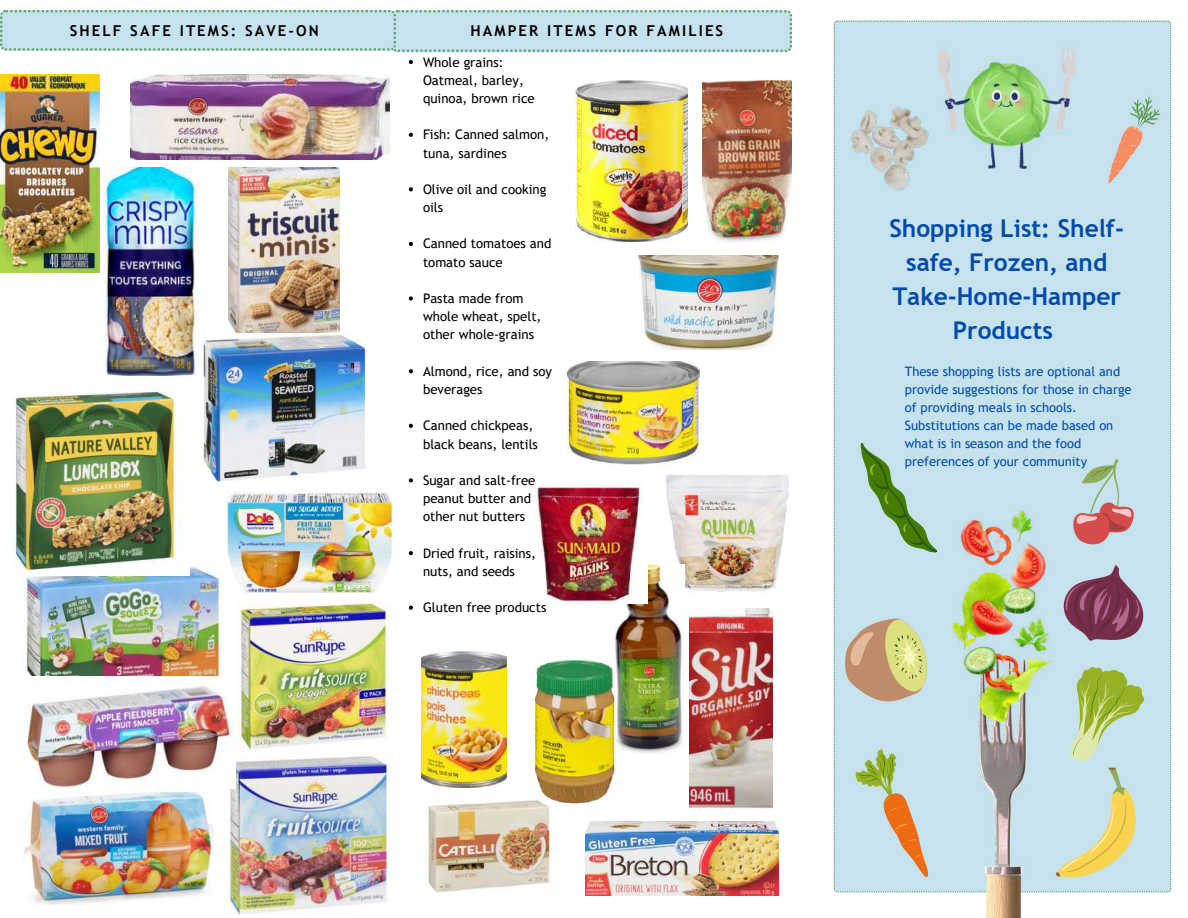
<style>
.page{position:relative;width:1188px;height:918px;background:#fff}
.page>*{position:absolute;margin:0;border:0;box-sizing:border-box;transform-origin:0 0}
.t1{font:700 24.45px/34px "Trebuchet MS";color:#004aad;text-align:center}
.t2{font:700 15px "Trebuchet MS";letter-spacing:.14em;color:#000}
.t3{font:13.2px/18.1px "Trebuchet MS";color:#000}
.t4{font:12.9px/18px "Trebuchet MS";color:#004aad}
</style>
<div class="page">
<div style="left:834px;top:21px;width:337px;height:872px;background:#c6e3ed"></div>
<img style="left:979px;top:721px;width:47px;height:197px">
<img style="left:952px;top:511px;width:98px;height:210px">
<svg style="left:852px;top:742px;width:104px;height:137px;background:#c6d2c9"></svg>
<svg style="left:849px;top:443px;width:100px;height:110px;background:#acb"></svg>
<svg style="left:845px;top:618px;width:85px;height:84px;background:#cabe96"></svg>
<svg style="left:1050px;top:450px;width:109px;height:428px;background:#bfcac2"></svg>
<img style="left:938px;top:48px;width:137px;height:120px">
<img style="left:839px;top:94px;width:96px;height:100px">
<svg style="left:1088px;top:91px;width:78px;height:93px;background:#c7d7d8"></svg>
<img style="left:21px;top:566px;width:204px;height:110px">
<img style="left:236px;top:602px;width:154px;height:148px">
<img style="left:224px;top:756px;width:164px;height:159px">
<img style="left:21px;top:686px;width:215px;height:102px">
<img style="left:24px;top:793px;width:190px;height:111px">
<img style="left:12px;top:391px;width:177px;height:185px">
<img style="left:0;top:74px;width:99px;height:198px">
<svg style="left:0;top:10px;width:792px;height:42px;background:#c1dfe5"></svg>
<img style="left:105px;top:168px;width:93px;height:208px">
<img style="left:198px;top:334px;width:168px;height:147px">
<img style="left:227px;top:492px;width:165px;height:101px">
<img style="left:131px;top:74px;width:258px;height:86px">
<img style="left:228px;top:168px;width:112px;height:164px">
<img style="left:666px;top:475px;width:123px;height:117px">
<img style="left:703px;top:80px;width:89px;height:162px">
<img style="left:639px;top:255px;width:139px;height:95px">
<img style="left:568px;top:362px;width:131px;height:102px">
<img style="left:614px;top:564px;width:70px;height:189px">
<img style="left:575px;top:80px;width:113px;height:161px">
<img style="left:428px;top:800px;width:124px;height:93px">
<img style="left:690px;top:608px;width:82px;height:202px">
<img style="left:537px;top:484px;width:111px;height:120px">
<img style="left:421px;top:652px;width:86px;height:136px">
<img style="left:526px;top:655px;width:99px;height:152px">
<img style="left:586px;top:821px;width:192px;height:75px">
<svg style="left:409px;top:60px;width:4px;height:4px"></svg>
<svg style="left:409px;top:133px;width:4px;height:4px"></svg>
<svg style="left:409px;top:187px;width:4px;height:4px"></svg>
<svg style="left:409px;top:242px;width:4px;height:4px"></svg>
<svg style="left:409px;top:296px;width:4px;height:5px"></svg>
<svg style="left:409px;top:369px;width:4px;height:4px"></svg>
<svg style="left:409px;top:424px;width:4px;height:4px"></svg>
<svg style="left:409px;top:478px;width:4px;height:4px"></svg>
<svg style="left:409px;top:551px;width:4px;height:4px"></svg>
<svg style="left:409px;top:606px;width:4px;height:4px"></svg>
<p class="t2" style="left:70px;top:22px;width:251px">SHELF SAFE ITEMS: SAVE-ON</p>
<p class="t2" style="left:471px;top:22px;width:254px">HAMPER ITEMS FOR FAMILIES</p>
<p class="t3" style="left:423px;top:53px;width:113px">Whole grains:<br>Oatmeal, barley, quinoa, brown rice</p>
<p class="t3" style="left:423px;top:126px;width:128px">Fish: Canned salmon, tuna, sardines</p>
<p class="t3" style="left:423px;top:180px;width:125px">Olive oil and cooking oils</p>
<p class="t3" style="left:423px;top:235px;width:130px">Canned tomatoes and tomato sauce</p>
<p class="t3" style="left:423px;top:289px;width:120px">Pasta made from whole wheat, spelt, other whole-grains</p>
<p class="t3" style="left:423px;top:362px;width:131px">Almond, rice, and soy beverages</p>
<p class="t3" style="left:423px;top:417px;width:116px">Canned chickpeas, black beans, lentils</p>
<p class="t3" style="left:423px;top:471px;width:114px">Sugar and salt-free peanut butter and other nut butters</p>
<p class="t3" style="left:423px;top:544px;width:115px">Dried fruit, raisins, nuts, and seeds</p>
<p class="t3" style="left:423px;top:598px;width:125px">Gluten free products</p>
<h1 class="t1" style="left:889px;top:211px;width:236px">Shopping List: Shelf&shy;safe, Frozen, and<br>Take-Home-Hamper<br>Products</h1>
<p class="t4" style="left:905px;top:362px;width:228px">These shopping lists are optional and provide suggestions for those in charge of providing meals in schools.<br>Substitutions can be made based on what is in season and the food preferences of your community</p>
</div>
